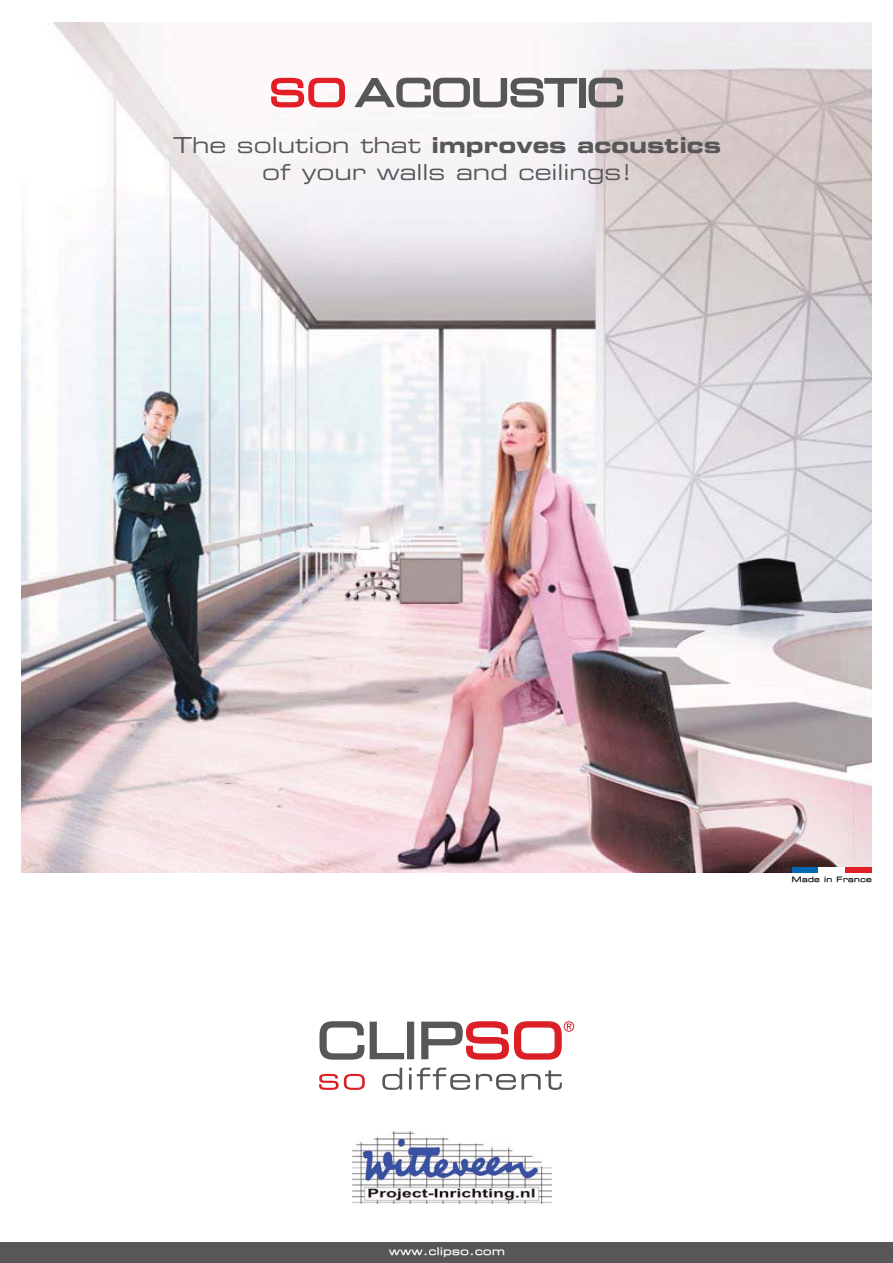
<style>
.page{position:relative;width:893px;height:1263px;background:#fff}
.page>*{position:absolute;margin:0;border:0;box-sizing:border-box;transform-origin:0 0}
.t1{font:22.05px "Eurostile Bold Extended Two";color:#575757}
.t2{font:22.05px "Eurostile Extended Two";color:#575757}
.t3{font:10.35px "Eurostile Ext Two Med AF";letter-spacing:.05em;color:#fff}
.t4{font:7.35px "Eurostile Ext Two Med AF";letter-spacing:.05em;color:#040809}
.s1{font-family:"Eurostile Extended Two"}
</style>
<div class="page">
<div style="left:0;top:1242px;width:893px;height:21px;background:#575757"></div>
<img style="left:21px;top:22px;width:851px;height:851px">
<svg style="left:319px;top:1021px;width:45px;height:39px"></svg>
<svg style="left:370px;top:1022px;width:44px;height:37px"></svg>
<svg style="left:421px;top:1021px;width:153px;height:39px"></svg>
<svg style="left:319px;top:1074px;width:19px;height:16px"></svg>
<svg style="left:344px;top:1074px;width:21px;height:16px"></svg>
<svg style="left:382px;top:1068px;width:20px;height:22px"></svg>
<svg style="left:409px;top:1068px;width:61px;height:22px"></svg>
<svg style="left:476px;top:1070px;width:86px;height:20px"></svg>
<div style="left:792px;top:867px;width:26px;height:6px;background:#026ab4"></div>
<div style="left:818px;top:867px;width:27px;height:6px;background:#fff"></div>
<div style="left:845px;top:867px;width:27px;height:6px;background:#e21e26"></div>
<svg style="left:271px;top:78px;width:74px;height:29px"></svg>
<svg style="left:354px;top:78px;width:223px;height:29px"></svg>
<div style="left:579px;top:78px;width:7px;height:29px;background:#575757"></div>
<svg style="left:589px;top:78px;width:34px;height:29px"></svg>
<img style="left:353px;top:1131px;width:198px;height:72px">
<p class="t1" style="left:173px;top:137px;width:550px"><span class="s1">The solution that</span> improves acoustics</p>
<p class="t2" style="left:262px;top:164px;width:371px">of your walls and ceilings!</p>
<p class="t3" style="left:389px;top:1245px;width:117px">www.clipso.com</p>
<p class="t4" style="left:792px;top:876px;width:81px">Made in France</p>
</div>
